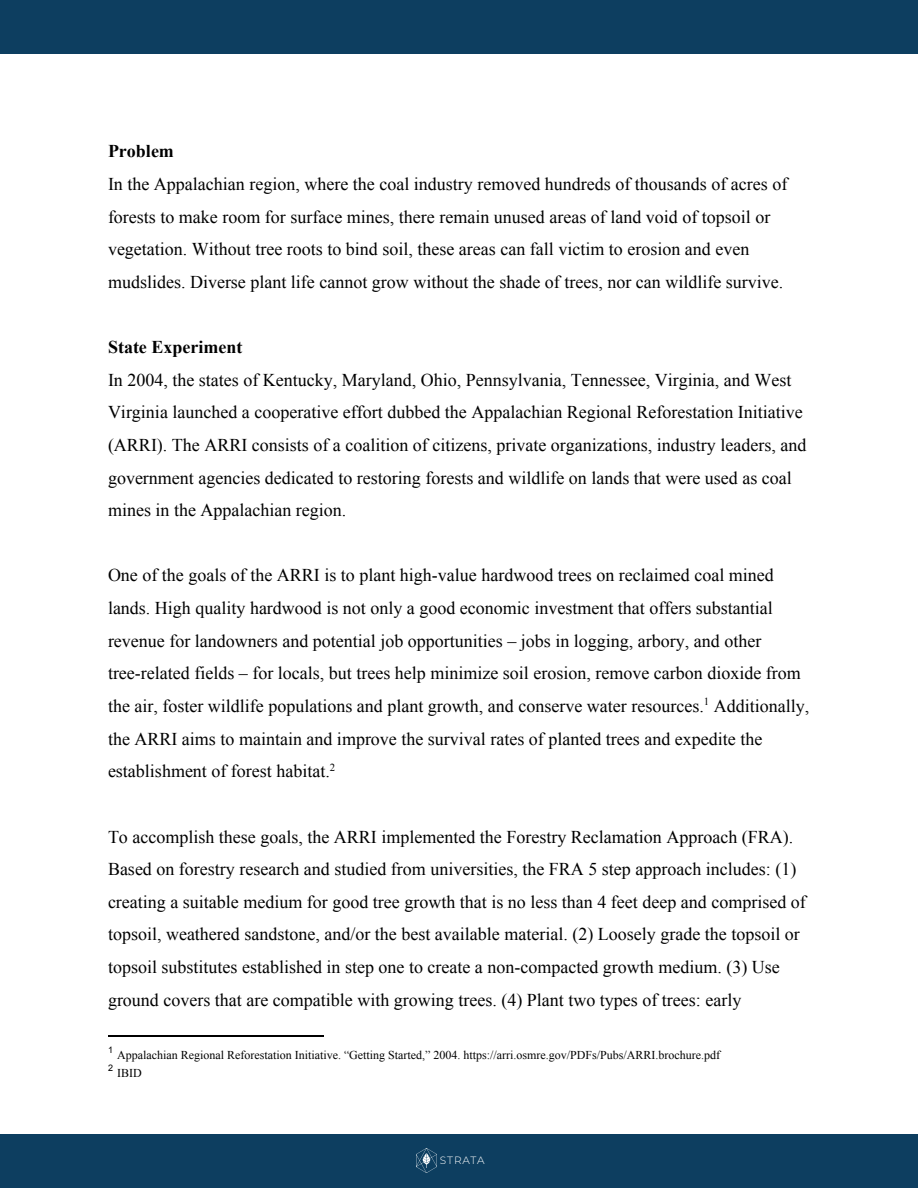
<style>
.page{position:relative;width:918px;height:1188px;background:#fff}
.page>*{position:absolute;margin:0;border:0;box-sizing:border-box;transform-origin:0 0}
.t1{font:18px/32.5px "Times New Roman";color:#000}
.t2{font:700 18px "Times New Roman";color:#000}
.t3{font:12px "Times New Roman";color:#000}
.t4{font:10.8px "Times New Roman";color:#000}
.t5{font:300 10.65px "Montserrat";letter-spacing:.075em;color:#fff}
.t6{font:9px "Arial";color:#000}
</style>
<div class="page">
<hr style="left:108px;top:1035px;width:216px;height:1px;background:#000">
<div style="left:0;top:1134px;width:918px;height:54px;background:#0d3e60"></div>
<img style="left:416px;top:1149px;width:21px;height:23px">
<div style="left:0;top:0;width:918px;height:54px;background:#0d3e60"></div>
<p class="t2" style="left:108px;top:139px;width:67px">Problem</p>
<p class="t1" style="left:108px;top:168px;width:681px">In the Appalachian region, where the coal industry removed hundreds of thousands of acres of forests to make room for surface mines, there remain unused areas of land void of topsoil or vegetation. Without tree roots to bind soil, these areas can fall victim to erosion and even mudslides. Diverse plant life cannot grow without the shade of trees, nor can wildlife survive.</p>
<p class="t2" style="left:108px;top:335px;width:136px">State Experiment</p>
<p class="t1" style="left:108px;top:363px;width:700px">In 2004, the states of Kentucky, Maryland, Ohio, Pennsylvania, Tennessee, Virginia, and West Virginia launched a cooperative effort dubbed the Appalachian Regional Reforestation Initiative (ARRI). The ARRI consists of a coalition of citizens, private organizations, industry leaders, and government agencies dedicated to restoring forests and wildlife on lands that were used as coal mines in the Appalachian region.</p>
<p class="t1" style="left:108px;top:559px;width:703px">One of the goals of the ARRI is to plant high-value hardwood trees on reclaimed coal mined lands. High quality hardwood is not only a good economic investment that offers substantial revenue for landowners and potential job opportunities – jobs in logging, arbory, and other tree-related fields – for locals, but trees help minimize soil erosion, remove carbon dioxide from the air, foster wildlife populations and plant growth, and conserve water resources. Additionally,</p>
<p class="t4" style="left:704px;top:694px;width:7px">1</p>
<p class="t1" style="left:108px;top:722px;width:656px">the ARRI aims to maintain and improve the survival rates of planted trees and expedite the establishment of forest habitat.<sup>2</sup></p>
<p class="t1" style="left:108px;top:820px;width:699px">To accomplish these goals, the ARRI implemented the Forestry Reclamation Approach (FRA).<br>Based on forestry research and studied from universities, the FRA 5 step approach includes: (1) creating a suitable medium for good tree growth that is no less than 4 feet deep and comprised of topsoil, weathered sandstone, and/or the best available material. (2) Loosely grade the topsoil or topsoil substitutes established in step one to create a non-compacted growth medium. (3) Use ground covers that are compatible with growing trees. (4) Plant two types of trees: early</p>
<p class="t6" style="left:108px;top:1044px;width:7px">1</p>
<p class="t3" style="left:117px;top:1047px;width:604px">Appalachian Regional Reforestation Initiative. “Getting Started,” 2004. https://arri.osmre.gov/PDFs/Pubs/ARRI.brochure.pdf</p>
<p class="t6" style="left:108px;top:1062px;width:7px">2</p>
<p class="t3" style="left:117px;top:1065px;width:26px">IBID</p>
<p class="t5" style="left:440px;top:1153px;width:46px">STRATA</p>
</div>
